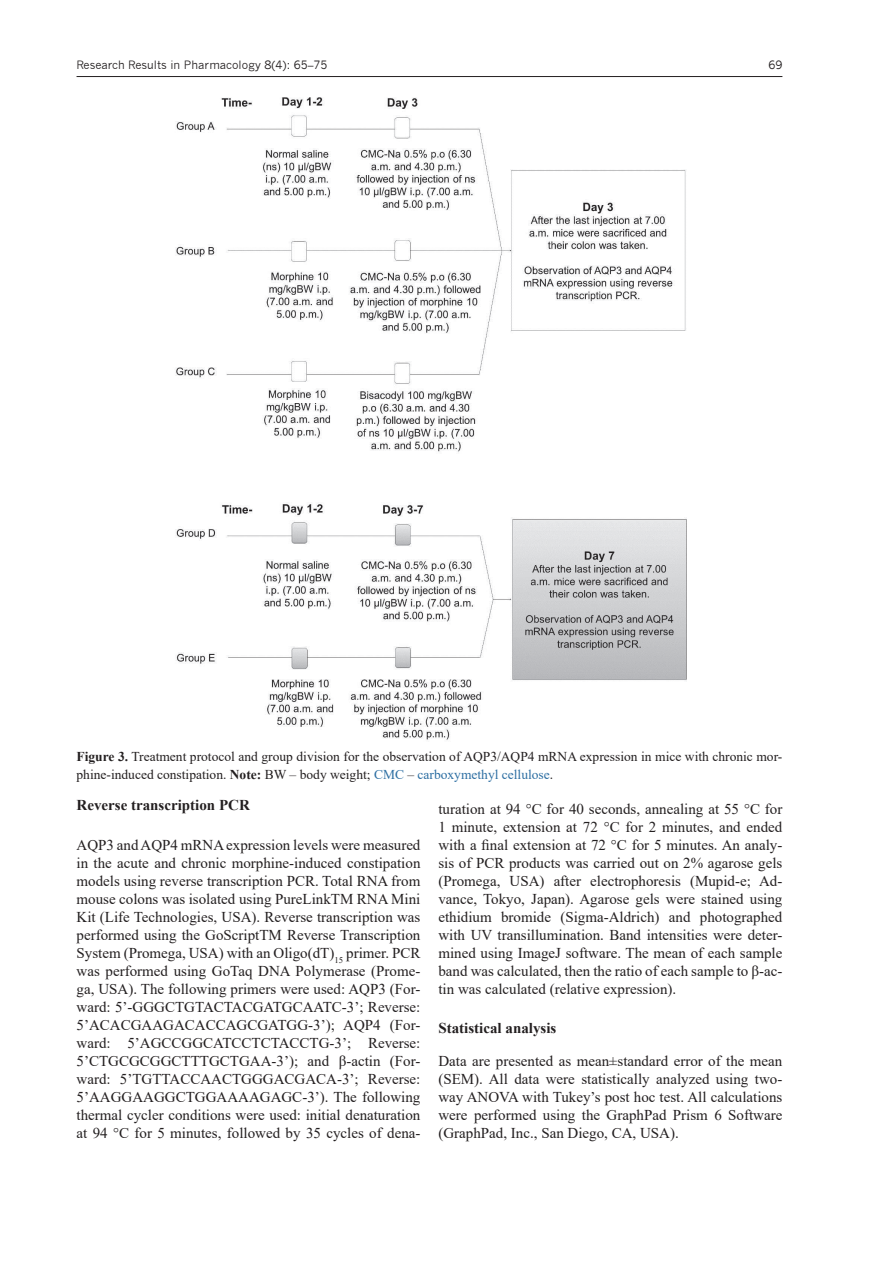
<style>
.page{position:relative;width:893px;height:1263px;background:#fff}
.page>*{position:absolute;margin:0;border:0;box-sizing:border-box;transform-origin:0 0}
.t1{font:15px/18px "Times New Roman";color:#231f20;text-align:justify}
.t2{font:700 15px "Times New Roman";color:#231f20}
.t3{font:13.5px/18px "Times New Roman";color:#231f20}
.t4{font:11.25px "News Gothic";color:#231f20}
.s1{font-weight:700}
.s2{color:#2c6ea2}
</style>
<div class="page">
<hr style="left:77px;top:76px;width:705px;height:1px;background:#231f20">
<img style="left:175px;top:98px;width:512px;height:642px">
<p class="t4" style="left:77px;top:58px;width:252px">Research Results in Pharmacology 8(4): 65–75</p>
<p class="t4" style="left:768px;top:58px;width:16px">69</p>
<p class="t3" style="left:77px;top:747px;width:707px"><span class="s1">Figure 3.</span> Treatment protocol and group division for the observation of AQP3/AQP4 mRNA expression in mice with chronic mor&shy;phine-induced constipation. <span class="s1">Note:</span> BW – body weight; <span class="s2">CMC</span> – <span class="s2">carboxymethyl cellulose</span>.</p>
<p class="t2" style="left:77px;top:794px;width:175px">Reverse transcription PCR</p>
<p class="t1" style="left:77px;top:835px;width:345px">AQP3 and AQP4 mRNA expression levels were measured in the acute and chronic morphine-induced constipation models using reverse transcription PCR. Total RNA from mouse colons was isolated using PureLinkTM RNA Mini Kit (Life Technologies, USA). Reverse transcription was performed using the GoScriptTM Reverse Transcription System (Promega, USA) with an Oligo(dT)<sub>15</sub> primer. PCR was performed using GoTaq DNA Polymerase (Prome&shy;ga, USA). The following primers were used: AQP3 (For&shy;ward: 5’-GGGCTGTACTACGATGCAATC-3’; Reverse:<br>5’ACACGAAGACACCAGCGATGG-3’); AQP4 (For&shy;ward: 5’AGCCGGCATCCTCTACCTG-3’; Reverse:<br>5’CTGCGCGGCTTTGCTGAA-3’); and β-actin (For&shy;ward: 5’TGTTACCAACTGGGACGACA-3’; Reverse:<br>5’AAGGAAGGCTGGAAAAGAGC-3’). The following thermal cycler conditions were used: initial denaturation at 94 °C for 5 minutes, followed by 35 cycles of dena-</p>
<p class="t1" style="left:438px;top:799px;width:345px">turation at 94 °C for 40 seconds, annealing at 55 °C for 1 minute, extension at 72 °C for 2 minutes, and ended with a final extension at 72 °C for 5 minutes. An analy&shy;sis of PCR products was carried out on 2% agarose gels (Promega, USA) after electrophoresis (Mupid-e; Ad&shy;vance, Tokyo, Japan). Agarose gels were stained using ethidium bromide (Sigma-Aldrich) and photographed with UV transillumination. Band intensities were deter&shy;mined using ImageJ software. The mean of each sample band was calculated, then the ratio of each sample to β-ac&shy;tin was calculated (relative expression).</p>
<p class="t2" style="left:438px;top:1017px;width:119px">Statistical analysis</p>
<p class="t1" style="left:438px;top:1051px;width:345px">Data are presented as mean±standard error of the mean (SEM). All data were statistically analyzed using two&shy;way ANOVA with Tukey’s post hoc test. All calculations were performed using the GraphPad Prism 6 Software (GraphPad, Inc., San Diego, CA, USA).</p>
</div>
